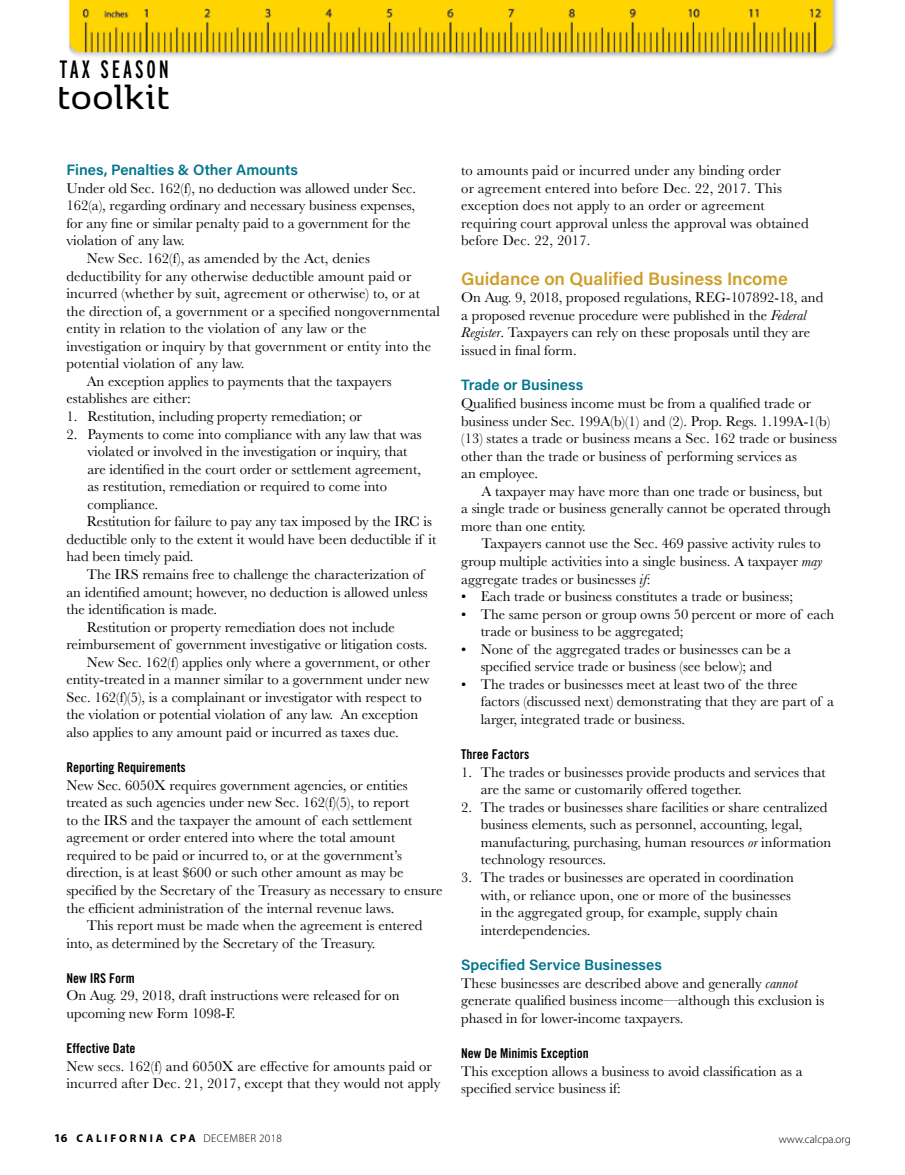
<style>
.page{position:relative;width:905px;height:1175px;background:#fff}
.page>*{position:absolute;margin:0;border:0;box-sizing:border-box;transform-origin:0 0}
.t1{font:600 38.4px "Kobenhavn";letter-spacing:.02em;color:#000}
.t2{font:25.05px "Interstate Compressed";letter-spacing:.115em;color:#000}
.t3{font:600 18px "Acumin Pro";color:#cd9f2a}
.t4{font:600 15px "Acumin Pro";color:#00768c}
.t5{font:14.7px/17.5px "Baskerville";color:#000}
.t6{font:13.5px "Trade Gothic Bold Cond Twenty";color:#000}
.t7{font:700 11.25px "Myriad Pro";letter-spacing:.24em;color:#000}
.t8{font:300 11.25px "Myriad Pro";color:#000}
.s1{font-style:italic}
.s2{font-size:12px}
.s3{font-weight:300}
</style>
<div class="page">
<img style="left:68px;top:0;width:770px;height:58px">
<h2 class="t2" style="left:60px;top:56px;width:111px">TAX SEASON</h2>
<h1 class="t1" style="left:57px;top:70px;width:114px">toolkit</h1>
<p class="t4" style="left:66px;top:159px;width:233px">Fines, Penalties &amp; Other Amounts</p>
<p class="t5" style="left:66px;top:179px;width:351px">Under old Sec. 162(f), no deduction was allowed under Sec.</p>
<p class="t5" style="left:66px;top:197px;width:350px">162(a), regarding ordinary and necessary business expenses,</p>
<p class="t5" style="left:66px;top:214px;width:346px">for any fine or similar penalty paid to a government for the</p>
<p class="t5" style="left:66px;top:232px;width:120px">violation of any law.</p>
<p class="t5" style="left:87px;top:250px;width:285px">New Sec. 162(f), as amended by the Act, denies</p>
<p class="t5" style="left:66px;top:267px;width:346px">deductibility for any otherwise deductible amount paid or</p>
<p class="t5" style="left:66px;top:285px;width:355px">incurred (whether by suit, agreement or otherwise) to, or at</p>
<p class="t5" style="left:66px;top:302px;width:375px">the direction of, a government or a specified nongovernmental</p>
<p class="t5" style="left:66px;top:320px;width:301px">entity in relation to the violation of any law or the</p>
<p class="t5" style="left:66px;top:337px;width:366px">investigation or inquiry by that government or entity into the</p>
<p class="t5" style="left:66px;top:355px;width:180px">potential violation of any law.</p>
<p class="t5" style="left:87px;top:372px;width:306px">An exception applies to payments that the taxpayers</p>
<p class="t5" style="left:66px;top:390px;width:126px">establishes are either:</p>
<p class="t5" style="left:66px;top:408px;width:297px">1. Restitution, including property remediation; or</p>
<p class="t5" style="left:66px;top:425px;width:357px">2. Payments to come into compliance with any law that was</p>
<p class="t5" style="left:87px;top:443px;width:321px">violated or involved in the investigation or inquiry, that</p>
<p class="t5" style="left:87px;top:460px;width:335px">are identified in the court order or settlement agreement,</p>
<p class="t5" style="left:87px;top:478px;width:301px">as restitution, remediation or required to come into</p>
<p class="t5" style="left:87px;top:495px;width:72px">compliance.</p>
<p class="t5" style="left:87px;top:513px;width:347px">Restitution for failure to pay any tax imposed by the IRC is</p>
<p class="t5" style="left:66px;top:530px;width:371px">deductible only to the extent it would have been deductible if it</p>
<p class="t5" style="left:66px;top:548px;width:129px">had been timely paid.</p>
<p class="t5" style="left:87px;top:565px;width:339px">The IRS remains free to challenge the characterization of</p>
<p class="t5" style="left:66px;top:583px;width:363px">an identified amount; however, no deduction is allowed unless</p>
<p class="t5" style="left:66px;top:601px;width:152px">the identification is made.</p>
<p class="t5" style="left:87px;top:618px;width:310px">Restitution or property remediation does not include</p>
<p class="t5" style="left:66px;top:636px;width:362px">reimbursement of government investigative or litigation costs.</p>
<p class="t5" style="left:87px;top:653px;width:345px">New Sec. 162(f) applies only where a government, or other</p>
<p class="t5" style="left:66px;top:671px;width:364px">entity-treated in a manner similar to a government under new</p>
<p class="t5" style="left:66px;top:688px;width:357px">Sec. 162(f)(5), is a complainant or investigator with respect to</p>
<p class="t5" style="left:66px;top:706px;width:353px">the violation or potential violation of any law. An exception</p>
<p class="t5" style="left:66px;top:723px;width:334px">also applies to any amount paid or incurred as taxes due.</p>
<p class="t6" style="left:66px;top:759px;width:121px">Reporting Requirements</p>
<p class="t5" style="left:66px;top:776px;width:377px">New Sec. 6050X requires government agencies, or entities treated as such agencies under new Sec. 162(f)(5), to report<br>to the IRS and the taxpayer the amount of each settlement agreement or order entered into where the total amount required to be paid or incurred to, or at the government’s direction, is at least $600 or such other amount as may be specified by the Secretary of the Treasury as necessary to ensure the efficient administration of the internal revenue laws.</p>
<p class="t5" style="left:66px;top:916px;width:357px;text-indent:20px">This report must be made when the agreement is entered into, as determined by the Secretary of the Treasury.</p>
<p class="t6" style="left:66px;top:969px;width:70px">New IRS Form</p>
<p class="t5" style="left:66px;top:987px;width:334px">On Aug. 29, 2018, draft instructions were released for on upcoming new Form 1098-F.</p>
<p class="t6" style="left:66px;top:1040px;width:70px">Effective Date</p>
<p class="t5" style="left:66px;top:1057px;width:375px">New secs. 162(f) and 6050X are effective for amounts paid or incurred after Dec. 21, 2017, except that they would not apply</p>
<p class="t5" style="left:461px;top:162px;width:349px">to amounts paid or incurred under any binding order<br>or agreement entered into before Dec. 22, 2017. This exception does not apply to an order or agreement requiring court approval unless the approval was obtained before Dec. 22, 2017.</p>
<p class="t3" style="left:461px;top:266px;width:328px">Guidance on Qualified Business Income</p>
<p class="t5" style="left:461px;top:289px;width:363px">On Aug. 9, 2018, proposed regulations, REG-107892-18, and a proposed revenue procedure were published in the <span class="s1">Federal Register</span>. Taxpayers can rely on these proposals until they are issued in final form.</p>
<p class="t4" style="left:461px;top:374px;width:123px">Trade or Business</p>
<p class="t5" style="left:461px;top:394px;width:377px">Qualified business income must be from a qualified trade or business under Sec. 199A(b)(1) and (2). Prop. Regs. 1.199A-1(b) (13) states a trade or business means a Sec. 162 trade or business other than the trade or business of performing services as<br>an employee.</p>
<p class="t5" style="left:461px;top:482px;width:371px;text-indent:20px">A taxpayer may have more than one trade or business, but a single trade or business generally cannot be operated through more than one entity.</p>
<p class="t5" style="left:461px;top:535px;width:363px;text-align:justify;text-indent:20px">Taxpayers cannot use the Sec. 469 passive activity rules to group multiple activities into a single business. A taxpayer <span class="s1">may </span>aggregate trades or businesses <span class="s1">if</span>:</p>
<p class="t5" style="left:461px;top:588px;width:333px">• Each trade or business constitutes a trade or business;</p>
<p class="t5" style="left:480px;top:605px;width:355px;text-indent:-19px">• The same person or group owns 50 percent or more of each trade or business to be aggregated;</p>
<p class="t5" style="left:461px;top:640px;width:331px;text-align:center">• None of the aggregated trades or businesses can be a specified service trade or business (see below); and</p>
<p class="t5" style="left:480px;top:675px;width:355px;text-indent:-19px">• The trades or businesses meet at least two of the three factors (discussed next) demonstrating that they are part of a larger, integrated trade or business.</p>
<p class="t6" style="left:461px;top:746px;width:70px">Three Factors</p>
<p class="t5" style="left:480px;top:763px;width:346px;text-indent:-19px">1. The trades or businesses provide products and services that are the same or customarily offered together.</p>
<p class="t5" style="left:480px;top:798px;width:352px;text-indent:-19px">2. The trades or businesses share facilities or share centralized business elements, such as personnel, accounting, legal, manufacturing, purchasing, human resources <span class="s1">or</span> information technology resources.</p>
<p class="t5" style="left:480px;top:868px;width:315px;text-indent:-19px">3. The trades or businesses are operated in coordination with, or reliance upon, one or more of the businesses in the aggregated group, for example, supply chain interdependencies.</p>
<p class="t4" style="left:461px;top:954px;width:202px">Specified Service Businesses</p>
<p class="t5" style="left:461px;top:974px;width:365px">These businesses are described above and generally <span class="s1">cannot </span>generate qualified business income—although this exclusion is phased in for lower-income taxpayers.</p>
<p class="t6" style="left:461px;top:1045px;width:129px">New De Minimis Exception</p>
<p class="t5" style="left:461px;top:1062px;width:343px">This exception allows a business to avoid classification as a specified service business if:</p>
<p class="t7" style="left:54px;top:1130px;width:229px"><span class="s2">16</span> CALIFORNIA CPA <span class="s3">DECEMBER 2018</span></p>
<p class="t8" style="left:778px;top:1132px;width:74px">www.calcpa.org</p>
</div>
